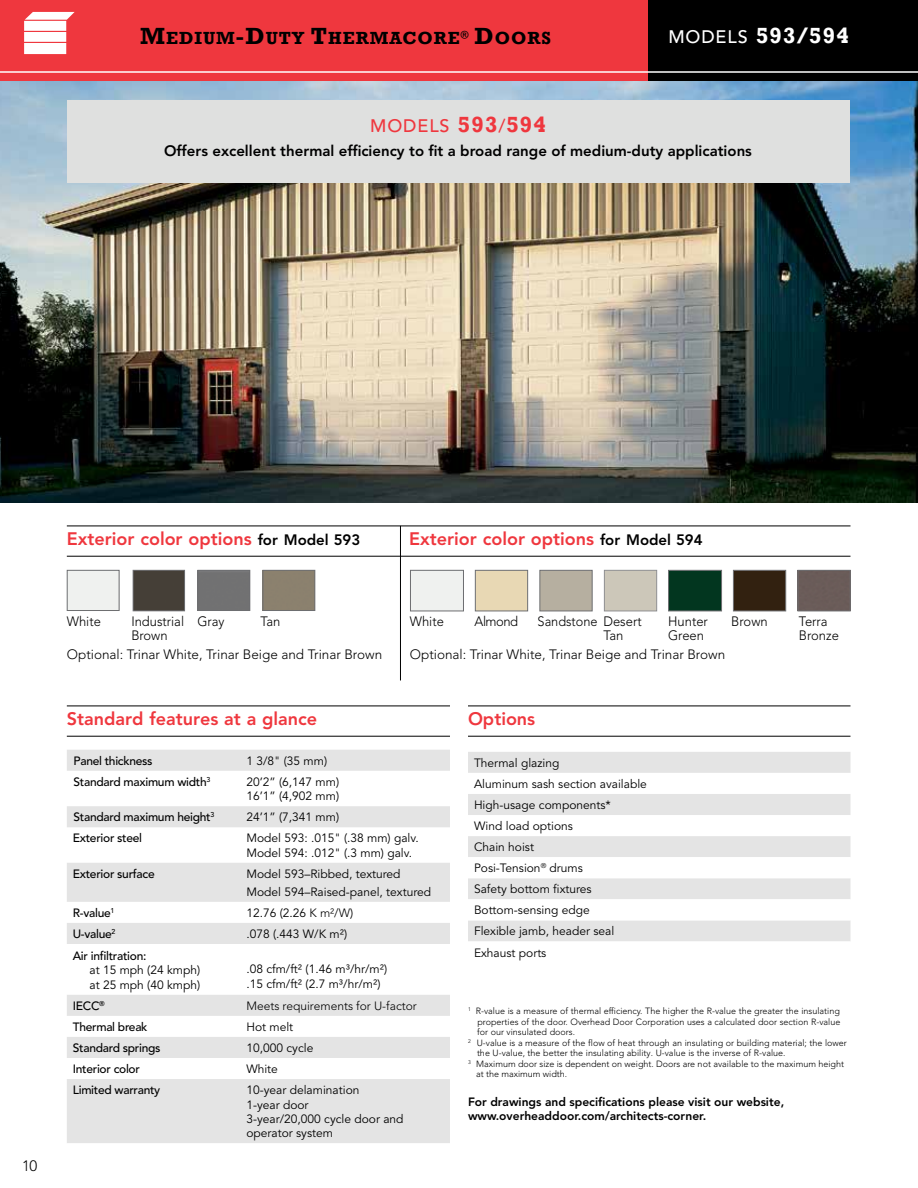
<style>
.page{position:relative;width:918px;height:1188px;background:#fff}
.page>*{position:absolute;margin:0;border:0;box-sizing:border-box;transform-origin:0 0}
.t1{font:700 22.5px "Rockwell";letter-spacing:.05em;color:#fff}
.t2{font:800 18px "Avenir LT Std";color:#ef373e}
.t3{font:700 18px "Rockwell";letter-spacing:.05em;color:#000}
.t4{font:500 18px "Avenir LT Std";letter-spacing:.05em;color:#ef373e}
.t5{font:800 15px "Avenir LT Std";color:#000}
.t6{font:300 15px "Avenir LT Std";color:#000}
.t7{font:300 13.5px "Avenir LT Std";color:#000}
.t8{font:300 13.5px/13.5px "Avenir LT Std";color:#000;scale:.96 1}
.t9{font:300 13.5px "Avenir LT Std";color:#000;scale:.94 1}
.t10{font:12px/21px "Avenir LT Std";color:#000}
.t11{font:500 12px "Avenir LT Std";letter-spacing:-.025em;color:#000}
.t12{font:800 12px/14.4px "Avenir LT Std";color:#000}
.t13{font:300 12px "Avenir LT Std";color:#000}
.t14{font:300 9px "Avenir LT Std";color:#000}
.s1{font-size:24px}
.s2{font-family:"Avenir LT Std";font-weight:500;font-size:18px}
.s3{font-family:"Rockwell";font-weight:700;font-size:22.5px}
.s4{font-size:15px;color:#000}
.s5{font-weight:300}
</style>
<div class="page">
<img style="left:0;top:81px;width:918px;height:421px">
<div style="left:68px;top:100px;width:782px;height:83px;background:#dfe0df"></div>
<div style="left:0;top:0;width:918px;height:81px;background:#000"></div>
<div style="left:0;top:0;width:648px;height:81px;background:#ef373e"></div>
<hr style="left:0;top:71px;width:918px;height:2px;background:#fff">
<hr style="left:67px;top:706px;width:383px;height:1px;background:#000">
<hr style="left:67px;top:736px;width:383px;height:1px;background:#000">
<svg style="left:67px;top:750px;width:383px;height:393px;fill:#e4e4e4"></svg>
<hr style="left:468px;top:706px;width:382px;height:1px;background:#000">
<hr style="left:468px;top:736px;width:382px;height:1px;background:#000">
<div style="left:468px;top:752px;width:382px;height:21px;background:#e4e4e4"></div>
<svg style="left:468px;top:794px;width:382px;height:147px;fill:#e4e4e4"></svg>
<div style="left:67px;top:570px;width:52px;height:41px;border:1px solid #6d6e71"></div>
<div style="left:135px;top:572px;width:48px;height:37px;background:#453f37"></div>
<div style="left:133px;top:570px;width:52px;height:41px;border:1px solid #6d6e71"></div>
<div style="left:198px;top:570px;width:52px;height:41px;border:1px solid #6d6e71"></div>
<div style="left:263px;top:570px;width:52px;height:41px;border:1px solid #6d6e71"></div>
<div style="left:475px;top:570px;width:53px;height:41px;background:#e8d8b4;border:1px solid #6d6e71"></div>
<div style="left:539px;top:570px;width:54px;height:41px;background:#b6afa0;border:1px solid #6d6e71"></div>
<div style="left:668px;top:570px;width:54px;height:41px;background:#02361f;border:1px solid #6d6e71"></div>
<div style="left:733px;top:570px;width:53px;height:41px;background:#322110;border:1px solid #6d6e71"></div>
<div style="left:800px;top:572px;width:49px;height:37px;background:#6a5c59"></div>
<div style="left:798px;top:570px;width:53px;height:41px;border:1px solid #6d6e71"></div>
<div style="left:410px;top:570px;width:54px;height:41px;border:1px solid #6d6e71"></div>
<hr style="left:67px;top:526px;width:784px;height:1px;background:#000">
<hr style="left:67px;top:556px;width:784px;height:1px;background:#000">
<hr style="left:400px;top:526px;width:1px;height:154px;background:#000">
<svg style="left:24px;top:12px;width:51px;height:42px"></svg>
<div style="left:604px;top:570px;width:53px;height:41px;background:#ccc7b9;border:1px solid #6d6e71"></div>
<h2 class="t3" style="left:140px;top:27px;width:412px"><span class="s1">M</span>EDIUM<span class="s1">-D</span>UTY <span class="s1">T</span>HERMACORE<sup>®</sup> <span class="s1">D</span>OORS</h2>
<h1 class="t1" style="left:668px;top:22px;width:182px"><span class="s2">MODELS</span> 593/594</h1>
<h2 class="t4" style="left:370px;top:116px;width:177px">MODELS <span class="s3">593</span>/<span class="s3">594</span></h2>
<p class="t5" style="left:164px;top:142px;width:589px">Offers excellent thermal efficiency to fit a broad range of medium-duty applications</p>
<p class="t6" style="left:22px;top:1157px;width:17px">10</p>
<h2 class="t2" style="left:67px;top:528px;width:295px">Exterior color options <span class="s4">for Model 593</span></h2>
<h2 class="t2" style="left:409px;top:528px;width:295px">Exterior color options <span class="s4">for Model 594</span></h2>
<p class="t8" style="left:67px;top:615px;width:37px">White</p>
<p class="t8" style="left:131px;top:615px;width:99px">Industrial Gray</p>
<p class="t8" style="left:261px;top:615px;width:22px">Tan</p>
<p class="t8" style="left:131px;top:629px;width:39px">Brown</p>
<p class="t8" style="left:410px;top:615px;width:37px">White</p>
<p class="t8" style="left:475px;top:615px;width:47px">Almond</p>
<p class="t9" style="left:538px;top:614px;width:112px">Sandstone Desert</p>
<p class="t8" style="left:668px;top:615px;width:43px">Hunter<br>Green</p>
<p class="t8" style="left:731px;top:615px;width:39px">Brown</p>
<p class="t8" style="left:799px;top:615px;width:43px">Terra<br>Bronze</p>
<p class="t8" style="left:603px;top:629px;width:22px">Tan</p>
<p class="t7" style="left:67px;top:646px;width:317px">Optional: Trinar White, Trinar Beige and Trinar Brown</p>
<p class="t7" style="left:410px;top:646px;width:317px">Optional: Trinar White, Trinar Beige and Trinar Brown</p>
<h2 class="t2" style="left:67px;top:708px;width:252px">Standard features at a glance</h2>
<p class="t11" style="left:74px;top:754px;width:81px">Panel thickness</p>
<p class="t10" style="left:246px;top:750px;width:82px">1 3/8" (35 mm)</p>
<p class="t11" style="left:74px;top:775px;width:138px">Standard maximum width<sup>3</sup></p>
<p class="t10" style="left:246px;top:775px;width:94px;line-height:14.4px">20’2” (6,147 mm)<br>16’1” (4,902 mm)</p>
<p class="t11" style="left:74px;top:810px;width:142px">Standard maximum height<sup>3</sup></p>
<p class="t10" style="left:246px;top:807px;width:94px">24’1” (7,341 mm)</p>
<p class="t11" style="left:73px;top:831px;width:71px">Exterior steel</p>
<p class="t10" style="left:246px;top:831px;width:174px;line-height:14.4px">Model 593: .015" (.38 mm) galv.<br>Model 594: .012" (.3 mm) galv.</p>
<p class="t11" style="left:73px;top:867px;width:83px">Exterior surface</p>
<p class="t10" style="left:246px;top:865px;width:186px;line-height:18px">Model 593–Ribbed, textured<br>Model 594–Raised-panel, textured</p>
<p class="t11" style="left:73px;top:906px;width:43px">R-value<sup>1</sup></p>
<p class="t10" style="left:246px;top:903px;width:108px">12.76 (2.26 <span class="s5">K m²/W</span>)</p>
<p class="t11" style="left:73px;top:927px;width:44px">U-value<sup>2</sup></p>
<p class="t10" style="left:246px;top:924px;width:102px">.078 (.443 W/K m²)</p>
<p class="t11" style="left:73px;top:949px;width:75px">Air infiltration:</p>
<p class="t10" style="left:90px;top:963px;width:112px;line-height:14.4px">at 15 mph (24 kmph) at 25 mph (40 kmph)</p>
<p class="t10" style="left:246px;top:962px;width:142px;line-height:14.4px">.08 cfm/ft² (1.46 m³/hr/m²) .15 cfm/ft² (2.7 m³/hr/m²)</p>
<p class="t11" style="left:73px;top:999px;width:34px">IECC<sup>®</sup></p>
<p class="t13" style="left:246px;top:999px;width:172px">Meets requirements for U-factor</p>
<p class="t11" style="left:73px;top:1020px;width:76px">Thermal break</p>
<p class="t10" style="left:246px;top:1017px;width:48px">Hot melt</p>
<p class="t11" style="left:73px;top:1041px;width:89px">Standard springs</p>
<p class="t10" style="left:246px;top:1038px;width:68px">10,000 cycle</p>
<p class="t11" style="left:73px;top:1062px;width:69px">Interior color</p>
<p class="t10" style="left:246px;top:1059px;width:33px">White</p>
<p class="t11" style="left:73px;top:1083px;width:89px">Limited warranty</p>
<p class="t10" style="left:246px;top:1083px;width:159px;line-height:14.4px">10-year delamination<br>1-year door<br>3-year/20,000 cycle door and operator system</p>
<h2 class="t2" style="left:468px;top:708px;width:69px">Options</h2>
<p class="t10" style="left:474px;top:753px;width:174px">Thermal glazing<br>Aluminum sash section available<br>High-usage components*<br>Wind load options<br>Chain hoist<br>Posi-Tension<sup>®</sup> drums<br>Safety bottom fixtures<br>Bottom-sensing edge<br>Flexible jamb, header seal<br>Exhaust ports</p>
<p class="t14" style="left:468px;top:1006px;width:373px"><sup>1</sup> R-value is a measure of thermal efficiency. The higher the R-value the greater the insulating</p>
<p class="t14" style="left:477px;top:1017px;width:365px">properties of the door. Overhead Door Corporation uses a calculated door section R-value</p>
<p class="t14" style="left:477px;top:1027px;width:99px">for our vinsulated doors.</p>
<p class="t14" style="left:468px;top:1038px;width:380px"><sup>2</sup> U-value is a measure of the flow of heat through an insulating or building material; the lower</p>
<p class="t14" style="left:477px;top:1048px;width:310px">the U-value, the better the insulating ability. U-value is the inverse of R-value.</p>
<p class="t14" style="left:468px;top:1059px;width:378px"><sup>3</sup> Maximum door size is dependent on weight. Doors are not available to the maximum height</p>
<p class="t14" style="left:476px;top:1069px;width:93px">at the maximum width.</p>
<p class="t12" style="left:468px;top:1094px;width:318px">For drawings and specifications please visit our website, www.overheaddoor.com/architects-corner.</p>
</div>
